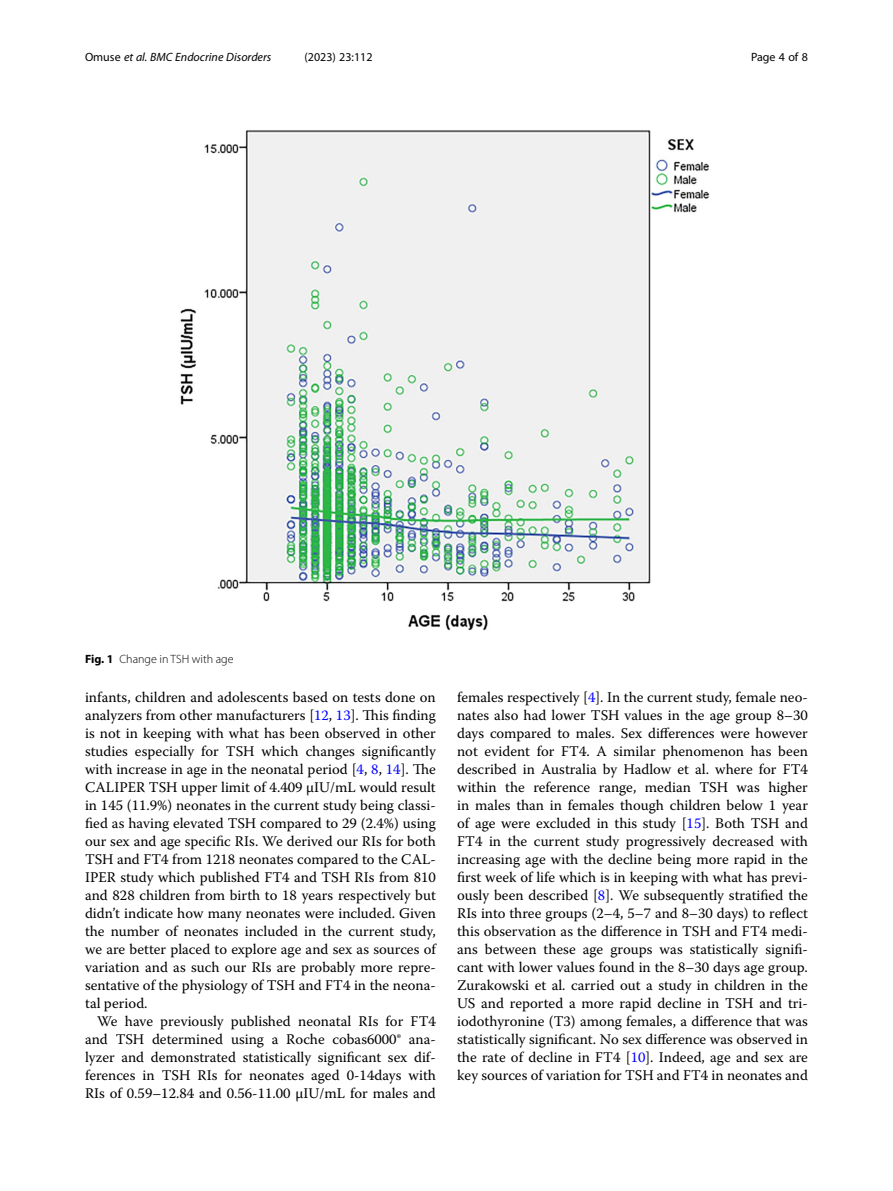
<style>
.page{position:relative;width:893px;height:1191px;background:#fff}
.page>*{position:absolute;margin:0;border:0;box-sizing:border-box;transform-origin:0 0}
.Body_Text_Indent{font:14.7px/18px "Warnock Pro";color:#000;text-align:justify}
.Body_Text{font:14.7px/18px "Warnock Pro";color:#000;text-align:justify}
.t1{font:italic 12px "Myriad Pro";color:#000}
.Figure_Caption{font:300 12px "Myriad Pro";color:#000}
.t2{font:12px "Myriad Pro";color:#000}
.s1{font-style:normal}
.s2{font-weight:700}
.s3{color:#00f}
</style>
<div class="page">
<img style="left:180px;top:130px;width:530px;height:501px">
<p class="t1" style="left:85px;top:50px;width:188px"><span class="s1">Omuse</span> et al. BMC Endocrine Disorders</p>
<p class="t2" style="left:304px;top:50px;width:70px">(2023) 23:112</p>
<p class="t2" style="left:751px;top:50px;width:58px">Page 4 of 8</p>
<p class="Figure_Caption" style="left:85px;top:652px;width:150px"><span class="s2">Fig. 1</span> Change in TSH with age</p>
<p class="Body_Text" style="left:85px;top:688px;width:352px">infants, children and adolescents based on tests done on analyzers from other manufacturers [<span class="s3">12</span>, <span class="s3">13</span>]. This finding is not in keeping with what has been observed in other studies especially for TSH which changes significantly with increase in age in the neonatal period [<span class="s3">4</span>, <span class="s3">8</span>, <span class="s3">14</span>]. The CALIPER TSH upper limit of 4.409 µIU/mL would result in 145 (11.9%) neonates in the current study being classi&shy;fied as having elevated TSH compared to 29 (2.4%) using our sex and age specific RIs. We derived our RIs for both TSH and FT4 from 1218 neonates compared to the CAL-IPER study which published FT4 and TSH RIs from 810 and 828 children from birth to 18 years respectively but didn’t indicate how many neonates were included. Given the number of neonates included in the current study, we are better placed to explore age and sex as sources of variation and as such our RIs are probably more repre&shy;sentative of the physiology of TSH and FT4 in the neona&shy;tal period.</p>
<p class="Body_Text_Indent" style="left:85px;top:1012px;width:352px;text-indent:12px">We have previously published neonatal RIs for FT4 and TSH determined using a Roche cobas6000® ana&shy;lyzer and demonstrated statistically significant sex dif&shy;ferences in TSH RIs for neonates aged 0-14days with RIs of 0.59–12.84 and 0.56-11.00 µIU/mL for males and</p>
<p class="Body_Text_Indent" style="left:457px;top:688px;width:352px">females respectively [<span class="s3">4</span>]. In the current study, female neo&shy;nates also had lower TSH values in the age group 8–30 days compared to males. Sex differences were however not evident for FT4. A similar phenomenon has been described in Australia by Hadlow et al. where for FT4 within the reference range, median TSH was higher in males than in females though children below 1 year of age were excluded in this study [<span class="s3">15</span>]. Both TSH and FT4 in the current study progressively decreased with increasing age with the decline being more rapid in the first week of life which is in keeping with what has previ&shy;ously been described [<span class="s3">8</span>]. We subsequently stratified the RIs into three groups (2–4, 5–7 and 8–30 days) to reflect this observation as the difference in TSH and FT4 medi&shy;ans between these age groups was statistically signifi&shy;cant with lower values found in the 8–30 days age group.<br>Zurakowski et al. carried out a study in children in the US and reported a more rapid decline in TSH and tri&shy;iodothyronine (T3) among females, a difference that was statistically significant. No sex difference was observed in the rate of decline in FT4 [<span class="s3">10</span>]. Indeed, age and sex are key sources of variation for TSH and FT4 in neonates and</p>
</div>
